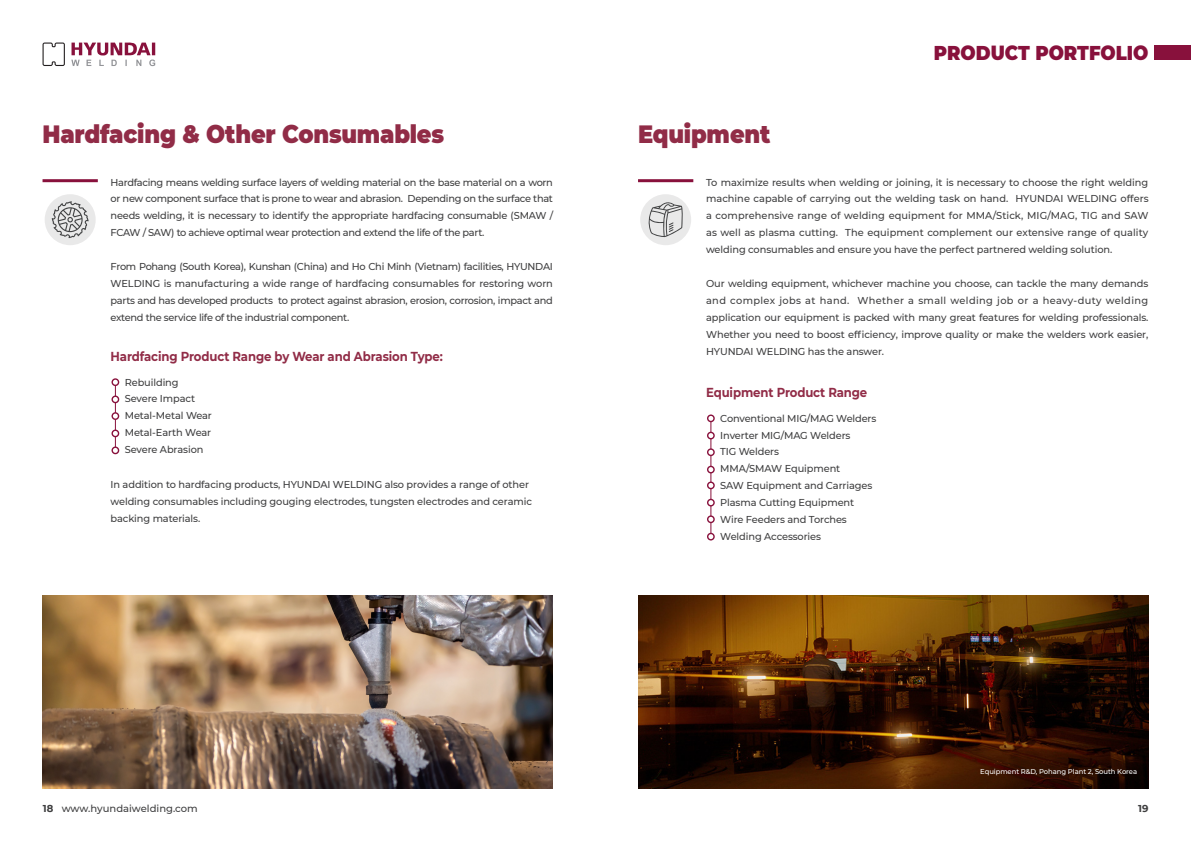
<style>
.page{position:relative;width:1191px;height:842px;background:#fff}
.page>*{position:absolute;margin:0;border:0;box-sizing:border-box;transform-origin:0 0}
.t1{font:900 25px "Montserrat";letter-spacing:-.01em;color:#912c47;scale:.9 1}
.t2{font:900 20px "Montserrat";color:#88113c;scale:.9 1}
.t3{font:700 13px "Montserrat";letter-spacing:-.01em;color:#912c47;scale:.9 1}
.t4{font:500 10px/16.9px "Montserrat";letter-spacing:-.01em;color:#3e3e3f;text-align:justify}
.t5{font:700 10px "Montserrat";color:#3e3e3f}
.t6{font:500 7px "Montserrat";letter-spacing:-.01em;color:#fff}
.s1{font-weight:700}
</style>
<div class="page">
<svg style="left:71px;top:42px;width:84px;height:24px"></svg>
<svg style="left:43px;top:43px;width:22px;height:23px"></svg>
<hr style="left:43px;top:179px;width:55px;height:3px;background:#88113c">
<hr style="left:638px;top:179px;width:55px;height:3px;background:#88113c">
<hr style="left:115px;top:382px;width:1px;height:69px;background:#88113c">
<div style="left:111px;top:378px;width:8px;height:8px;border:1px solid #88113c;border-radius:50%"></div>
<div style="left:112px;top:413px;width:7px;height:6px;background:#fff;border-radius:50%"></div>
<div style="left:111px;top:412px;width:8px;height:8px;border:1px solid #88113c;border-radius:50%"></div>
<div style="left:111px;top:395px;width:8px;height:8px;border:1px solid #88113c;border-radius:50%"></div>
<hr style="left:710px;top:418px;width:1px;height:119px;background:#88113c">
<div style="left:707px;top:415px;width:7px;height:6px;background:#fff;border-radius:50%"></div>
<div style="left:707px;top:414px;width:7px;height:8px;border:1px solid #88113c;border-radius:50%"></div>
<div style="left:707px;top:481px;width:7px;height:8px;border:1px solid #88113c;border-radius:50%"></div>
<div style="left:707px;top:449px;width:7px;height:6px;background:#fff;border-radius:50%"></div>
<div style="left:707px;top:448px;width:7px;height:8px;border:1px solid #88113c;border-radius:50%"></div>
<div style="left:707px;top:516px;width:7px;height:6px;background:#fff;border-radius:50%"></div>
<div style="left:707px;top:515px;width:7px;height:8px;border:1px solid #88113c;border-radius:50%"></div>
<div style="left:707px;top:432px;width:7px;height:7px;background:#fff;border-radius:50%"></div>
<div style="left:707px;top:432px;width:7px;height:7px;border:1px solid #88113c;border-radius:50%"></div>
<div style="left:707px;top:499px;width:7px;height:7px;background:#fff;border-radius:50%"></div>
<div style="left:707px;top:499px;width:7px;height:7px;border:1px solid #88113c;border-radius:50%"></div>
<div style="left:707px;top:466px;width:7px;height:7px;background:#fff;border-radius:50%"></div>
<div style="left:707px;top:466px;width:7px;height:7px;border:1px solid #88113c;border-radius:50%"></div>
<div style="left:707px;top:533px;width:7px;height:7px;background:#fff;border-radius:50%"></div>
<div style="left:707px;top:533px;width:7px;height:7px;border:1px solid #88113c;border-radius:50%"></div>
<div style="left:111px;top:429px;width:8px;height:8px;border:1px solid #88113c;border-radius:50%"></div>
<div style="left:111px;top:446px;width:8px;height:8px;border:1px solid #88113c;border-radius:50%"></div>
<img style="left:43px;top:595px;width:510px;height:193px">
<img style="left:638px;top:595px;width:510px;height:193px">
<div style="left:1154px;top:45px;width:37px;height:15px;background:#88113c"></div>
<div style="left:640px;top:194px;width:51px;height:51px;background:#e9e9e9;border-radius:50%"></div>
<div style="left:45px;top:194px;width:51px;height:51px;background:#e9e9e9;border-radius:50%"></div>
<svg style="left:52px;top:201px;width:37px;height:37px"></svg>
<svg style="left:647px;top:200px;width:36px;height:37px"></svg>
<p class="t1" style="left:43px;top:115px;width:448px">Hardfacing &amp; Other Consumables</p>
<p class="t1" style="left:638px;top:115px;width:149px">Equipment</p>
<p class="t2" style="left:934px;top:37px;width:240px">PRODUCT PORTFOLIO</p>
<p class="t4" style="left:111px;top:173px;width:444px">Hardfacing means welding surface layers of welding material on the base material on a worn or new component surface that is prone to wear and abrasion. Depending on the surface that needs welding, it is necessary to identify the appropriate hardfacing consumable (SMAW / FCAW / SAW) to achieve optimal wear protection and extend the life of the part.</p>
<p class="t4" style="left:111px;top:258px;width:444px">From Pohang (South Korea), Kunshan (China) and Ho Chi Minh (Vietnam) facilities, HYUNDAI WELDING is manufacturing a wide range of hardfacing consumables for restoring worn parts and has developed products to protect against abrasion, erosion, corrosion, impact and extend the service life of the industrial component.</p>
<p class="t3" style="left:111px;top:347px;width:371px">Hardfacing Product Range by Wear and Abrasion Type:</p>
<p class="t4" style="left:125px;top:373px;width:55px">Rebuilding</p>
<p class="t4" style="left:125px;top:390px;width:72px">Severe Impact</p>
<p class="t4" style="left:125px;top:407px;width:89px">Metal-Metal Wear</p>
<p class="t4" style="left:125px;top:424px;width:88px">Metal-Earth Wear</p>
<p class="t4" style="left:125px;top:441px;width:80px">Severe Abrasion</p>
<p class="t4" style="left:111px;top:476px;width:420px">In addition to hardfacing products, HYUNDAI WELDING also provides a range of other</p>
<p class="t4" style="left:111px;top:493px;width:423px">welding consumables including gouging electrodes, tungsten electrodes and ceramic</p>
<p class="t4" style="left:111px;top:510px;width:91px">backing materials.</p>
<p class="t4" style="left:706px;top:173px;width:444px">To maximize results when welding or joining, it is necessary to choose the right welding machine capable of carrying out the welding task on hand. HYUNDAI WELDING offers a comprehensive range of welding equipment for MMA/Stick, MIG/MAG, TIG and SAW as well as plasma cutting. The equipment complement our extensive range of quality welding consumables and ensure you have the perfect partnered welding solution.</p>
<p class="t4" style="left:706px;top:275px;width:444px">Our welding equipment, whichever machine you choose, can tackle the many demands and complex jobs at hand. Whether a small welding job or a heavy-duty welding application our equipment is packed with many great features for welding professionals.<br>Whether you need to boost efficiency, improve quality or make the welders work easier, HYUNDAI WELDING has the answer.</p>
<p class="t3" style="left:706px;top:383px;width:181px">Equipment Product Range</p>
<p class="t4" style="left:720px;top:409px;width:158px">Conventional MIG/MAG Welders</p>
<p class="t4" style="left:720px;top:426px;width:132px">Inverter MIG/MAG Welders</p>
<p class="t4" style="left:720px;top:443px;width:60px">TIG Welders</p>
<p class="t4" style="left:720px;top:460px;width:122px">MMA/SMAW Equipment</p>
<p class="t4" style="left:720px;top:477px;width:153px">SAW Equipment and Carriages</p>
<p class="t4" style="left:720px;top:494px;width:135px">Plasma Cutting Equipment</p>
<p class="t4" style="left:720px;top:511px;width:128px">Wire Feeders and Torches</p>
<p class="t4" style="left:720px;top:528px;width:102px">Welding Accessories</p>
<p class="t6" style="left:980px;top:767px;width:158px">Equipment R&amp;D, Pohang Plant 2, South Korea</p>
<p class="t4" style="left:43px;top:800px;width:156px"><span class="s1">18</span> www.hyundaiwelding.com</p>
<p class="t5" style="left:1138px;top:801px;width:12px">19</p>
</div>
